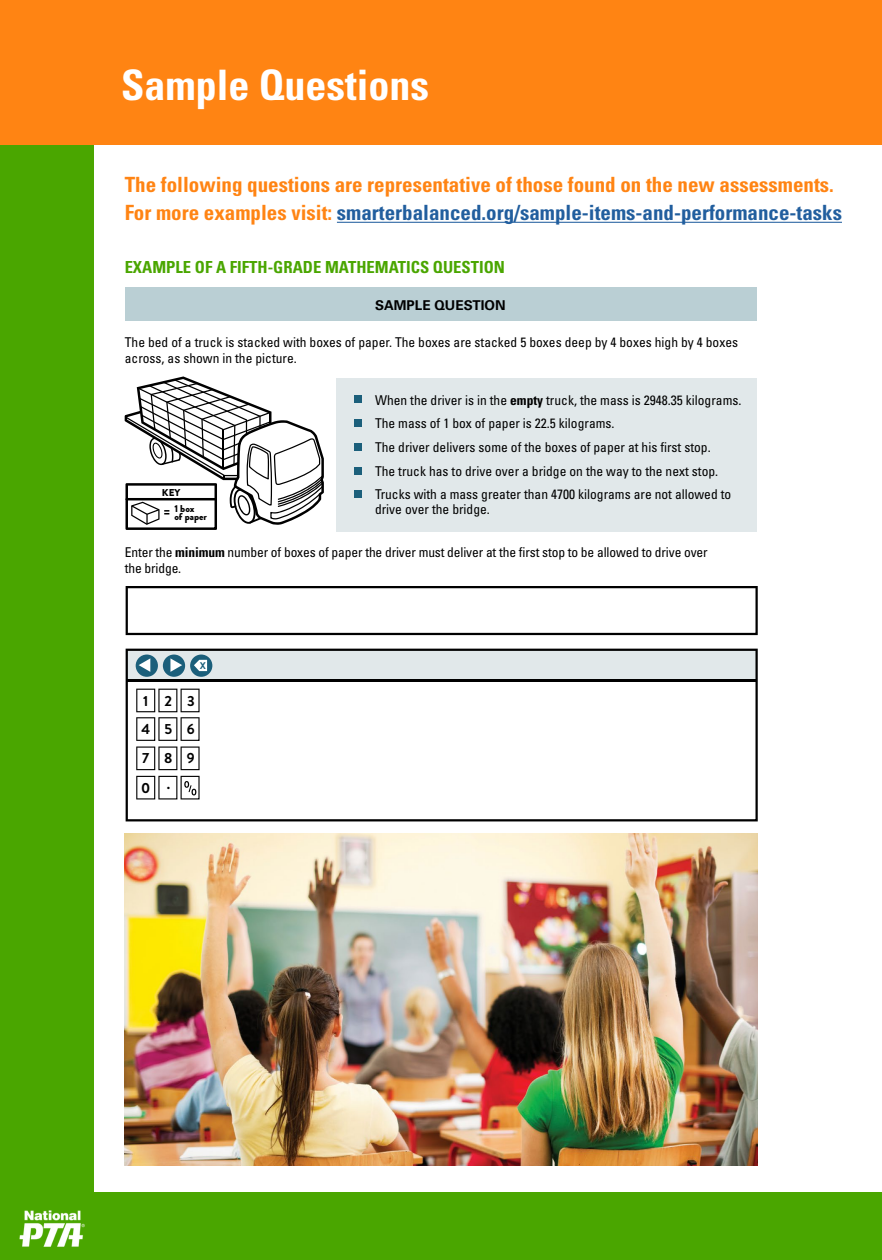
<style>
.page{position:relative;width:882px;height:1260px;background:#fff}
.page>*{position:absolute;margin:0;border:0;box-sizing:border-box;transform-origin:0 0}
.t1{font:700 condensed 42px "Univers LT Std";color:#fff}
.t2{font:700 condensed 21px/28px "Univers LT Std";color:#ff8413}
.t3{font:700 condensed 16.62px "Univers LT Std";color:#4aa600}
.t4{font:700 14.7px/27.8px "Brandon Grotesque";letter-spacing:1em;color:#000}
.t5{font:condensed 13.47px/23.6px "Univers LT Std";color:#000}
.t6{font:700 13.47px "Univers LT Std";color:#000}
.t7{font:900 9.97px/16.1px "Brandon Grotesque";color:#000}
.t8{font:700 9.8px "Brandon Grotesque";color:#1b5f7b}
.s1{color:#215e9e}
.s2{font-weight:700}
</style>
<div class="page">
<div style="left:125px;top:287px;width:632px;height:34px;background:#bacfd4"></div>
<div style="left:336px;top:378px;width:421px;height:153px;background:#e1e8ea"></div>
<div style="left:354px;top:395px;width:8px;height:8px;background:#1b5f7b"></div>
<div style="left:354px;top:419px;width:8px;height:8px;background:#1b5f7b"></div>
<div style="left:354px;top:443px;width:8px;height:8px;background:#1b5f7b"></div>
<div style="left:354px;top:467px;width:8px;height:8px;background:#1b5f7b"></div>
<div style="left:354px;top:491px;width:8px;height:7px;background:#1b5f7b"></div>
<svg style="left:125px;top:376px;width:199px;height:154px"></svg>
<svg style="left:126px;top:586px;width:632px;height:49px"></svg>
<svg style="left:126px;top:649px;width:632px;height:172px"></svg>
<svg style="left:136px;top:655px;width:22px;height:22px"></svg>
<svg style="left:139px;top:658px;width:11px;height:14px"></svg>
<div style="left:163px;top:655px;width:22px;height:22px;background:#1b5f7b;border-radius:50%"></div>
<svg style="left:170px;top:658px;width:12px;height:14px"></svg>
<svg style="left:190px;top:655px;width:22px;height:22px"></svg>
<svg style="left:194px;top:660px;width:13px;height:11px"></svg>
<svg style="left:136px;top:689px;width:64px;height:52px"></svg>
<svg style="left:136px;top:747px;width:64px;height:23px"></svg>
<svg style="left:136px;top:776px;width:64px;height:23px"></svg>
<div style="left:0;top:113px;width:94px;height:1147px;background:#4aa600"></div>
<div style="left:0;top:0;width:882px;height:144px;background:#ff8413"></div>
<hr style="left:337px;top:222px;width:505px;height:1px;background:#215e9e">
<div style="left:87px;top:1193px;width:795px;height:67px;background:#4aa600"></div>
<img style="left:19px;top:1210px;width:66px;height:37px">
<img style="left:125px;top:834px;width:633px;height:331px">
<h1 class="t1" style="left:121px;top:59px;width:309px">Sample Questions</h1>
<h2 class="t2" style="left:125px;top:171px;width:719px">The following questions are representative of those found on the new assessments.<br>For more examples visit: <span class="s1">smarterbalanced.org/sample-items-and-performance-tasks</span></h2>
<p class="t3" style="left:125px;top:257px;width:382px">EXAMPLE OF A FIFTH-GRADE MATHEMATICS QUESTION</p>
<p class="t6" style="left:375px;top:298px;width:132px">SAMPLE QUESTION</p>
<p class="t5" style="left:125px;top:334px;width:615px;line-height:16.3px">The bed of a truck is stacked with boxes of paper. The boxes are stacked 5 boxes deep by 4 boxes high by 4 boxes across, as shown in the picture.</p>
<p class="t5" style="left:375px;top:388px;width:368px">When the driver is in the <span class="s2">empty</span> truck, the mass is 2948.35 kilograms.<br>The mass of 1 box of paper is 22.5 kilograms.<br>The driver delivers some of the boxes of paper at his first stop.<br>The truck has to drive over a bridge on the way to the next stop.<br>Trucks with a mass greater than 4700 kilograms are not allowed to</p>
<p class="t5" style="left:375px;top:497px;width:116px">drive over the bridge.</p>
<p class="t5" style="left:125px;top:544px;width:584px;line-height:16.3px">Enter the <span class="s2">minimum</span> number of boxes of paper the driver must deliver at the first stop to be allowed to drive over the bridge.</p>
<p class="t7" style="left:174px;top:484px;width:22px;text-indent:-12px">KEY<br>1 box</p>
<p class="t7" style="left:174px;top:509px;width:34px">of paper</p>
<p class="t8" style="left:200px;top:659px;width:8px">X</p>
<p class="t4" style="left:141px;top:687px;width:55px">123<br>456</p>
<p class="t4" style="left:141px;top:744px;width:55px">789<br>0 .</p>
</div>
